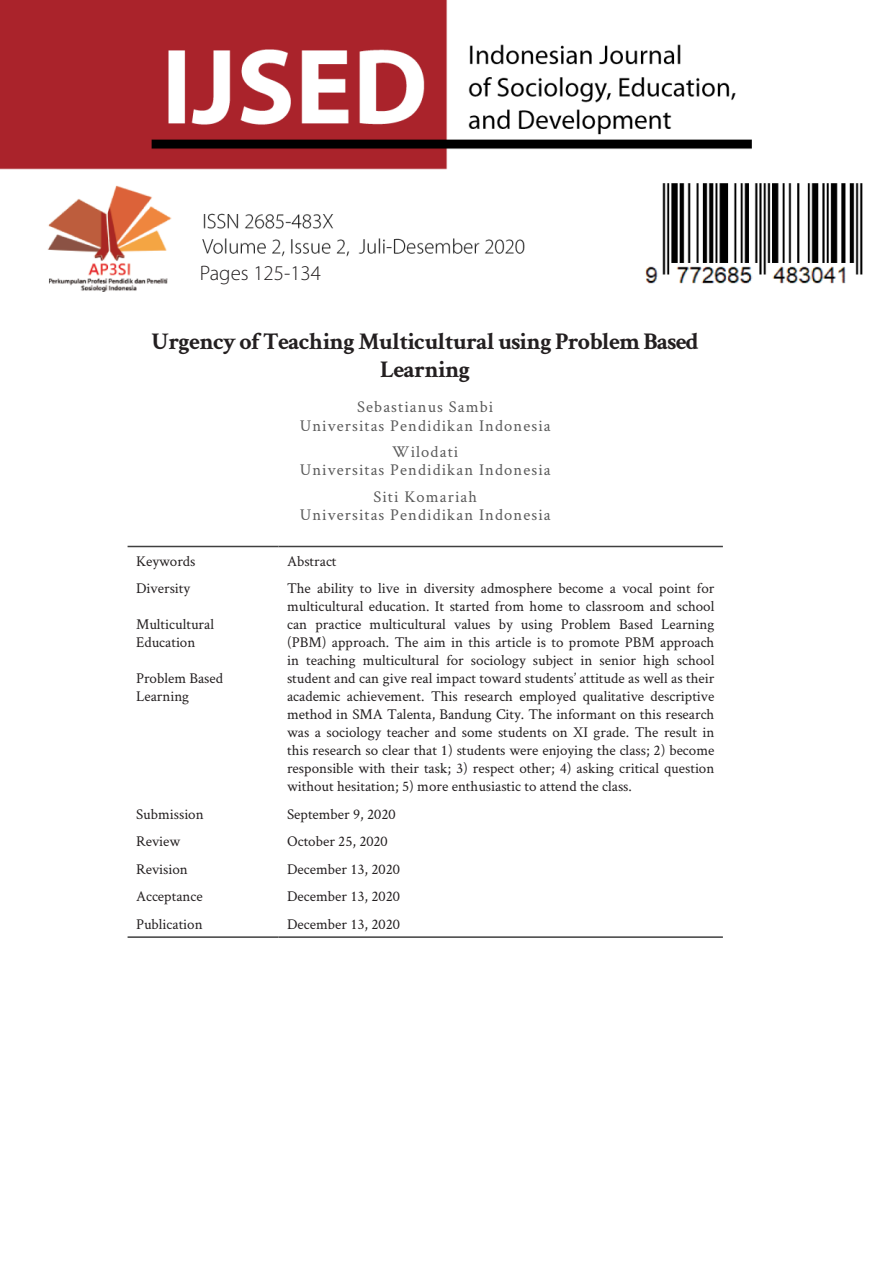
<style>
.page{position:relative;width:893px;height:1263px;background:#fff}
.page>*{position:absolute;margin:0;border:0;box-sizing:border-box;transform-origin:0 0}
.Title_English{font:700 24px/28.8px "Crimson Text";letter-spacing:-.03em;color:#231f20;text-align:center}
.t1{font:300 21px "Myriad Pro";color:#231f20}
.Subtitle{font:16.5px/18.1px "Crimson Text";letter-spacing:.07em;color:#5a5a5a;text-align:center}
.Abstrak{font:15px/18px "Crimson Text";color:#231f20}
</style>
<div class="page">
<img style="left:0;top:0;width:863px;height:292px">
<hr style="left:128px;top:546px;width:151px;height:1px;background:#404040">
<hr style="left:279px;top:546px;width:444px;height:1px;background:#404040">
<hr style="left:128px;top:936px;width:151px;height:2px;background:#404040">
<hr style="left:279px;top:936px;width:444px;height:2px;background:#404040">
<p class="t1" style="left:200px;top:261px;width:123px">Pages 125-134</p>
<p class="Title_English" style="left:152px;top:326px;width:549px">Urgency of Teaching Multicultural using Problem Based<br>Learning</p>
<p class="Subtitle" style="left:300px;top:397px;width:253px">Sebastianus Sambi<br>Universitas Pendidikan Indonesia</p>
<p class="Subtitle" style="left:300px;top:442px;width:253px">Wilodati<br>Universitas Pendidikan Indonesia</p>
<p class="Subtitle" style="left:300px;top:487px;width:253px">Siti Komariah<br>Universitas Pendidikan Indonesia</p>
<p class="Abstrak" style="left:136px;top:551px;width:61px">Keywords</p>
<p class="Abstrak" style="left:287px;top:551px;width:51px">Abstract</p>
<p class="Abstrak" style="left:136px;top:579px;width:56px">Diversity</p>
<p class="Abstrak" style="left:136px;top:615px;width:79px">Multicultural<br>Education</p>
<p class="Abstrak" style="left:136px;top:669px;width:89px">Problem Based<br>Learning</p>
<p class="Abstrak" style="left:287px;top:579px;width:429px;text-align:justify">The ability to live in diversity admosphere become a vocal point for multicultural education. It started from home to classroom and school can practice multicultural values by using Problem Based Learning (PBM) approach. The aim in this article is to promote PBM approach in teaching multicultural for sociology subject in senior high school student and can give real impact toward students’ attitude as well as their academic achievement. This research employed qualitative descriptive method in SMA Talenta, Bandung City. The informant on this research was a sociology teacher and some students on XI grade. The result in this research so clear that 1) students were enjoying the class; 2) become responsible with their task; 3) respect other; 4) asking critical question without hesitation; 5) more enthusiastic to attend the class.</p>
<p class="Abstrak" style="left:136px;top:804px;width:69px">Submission</p>
<p class="Abstrak" style="left:287px;top:804px;width:110px">September 9, 2020</p>
<p class="Abstrak" style="left:136px;top:832px;width:46px">Review</p>
<p class="Abstrak" style="left:287px;top:832px;width:102px">October 25, 2020</p>
<p class="Abstrak" style="left:136px;top:859px;width:53px">Revision</p>
<p class="Abstrak" style="left:287px;top:859px;width:114px">December 13, 2020</p>
<p class="Abstrak" style="left:136px;top:887px;width:68px">Acceptance</p>
<p class="Abstrak" style="left:287px;top:887px;width:114px">December 13, 2020</p>
<p class="Abstrak" style="left:136px;top:914px;width:68px">Publication</p>
<p class="Abstrak" style="left:287px;top:914px;width:114px">December 13, 2020</p>
</div>
